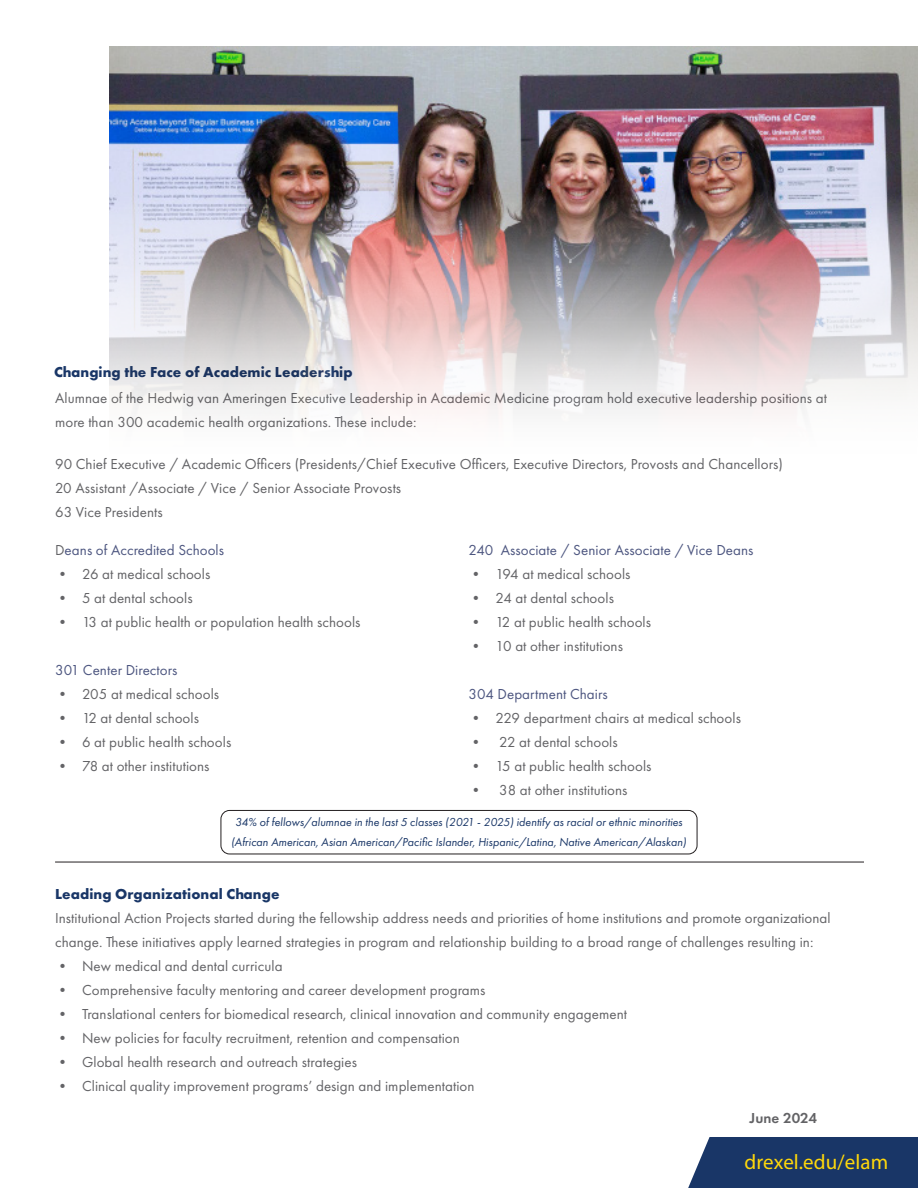
<style>
.page{position:relative;width:918px;height:1188px;background:#fff}
.page>*{position:absolute;margin:0;border:0;box-sizing:border-box;transform-origin:0 0}
.gray_copy{font:21px "Myriad Pro";letter-spacing:.005em;color:#ffd80a}
.gray_copy-2{font:15px/24px "Futura PT";letter-spacing:.005em;color:#636366}
.gray_copy-3{font:15px "Futura PT";letter-spacing:.005em;color:#4d5680}
.gray_copy-4{font:700 15px "Futura PT";letter-spacing:.005em;color:#193667}
.gray_copy-5{font:600 15px "Futura PT";letter-spacing:.005em;color:#636366}
.gray_copy-6{font:italic 12px/19.5px "Futura PT";color:#193667;text-align:center}
.s1{color:#636366}
</style>
<div class="page">
<hr style="left:55px;top:862px;width:809px;height:1px;background:#231f20">
<div style="left:221px;top:810px;width:476px;height:44px;border:1px solid #231f20;border-radius:9px"></div>
<div style="left:688px;top:1137px;width:230px;height:51px;background:#193667"></div>
<img style="left:109px;top:46px;width:809px;height:368px">
<p class="gray_copy-4" style="left:54px;top:362px;width:300px">Changing the Face of Academic Leadership</p>
<p class="gray_copy-2" style="left:55px;top:386px;width:774px">Alumnae of the Hedwig van Ameringen Executive Leadership in Academic Medicine program hold executive leadership positions at more than 300 academic health organizations. These include:</p>
<p class="gray_copy-2" style="left:55px;top:452px;width:729px">90 Chief Executive / Academic Officers (Presidents/Chief Executive Officers, Executive Directors, Provosts and Chancellors)</p>
<p class="gray_copy-2" style="left:55px;top:476px;width:348px">20 Assistant /Associate / Vice / Senior Associate Provosts</p>
<p class="gray_copy-2" style="left:55px;top:500px;width:109px">63 Vice Presidents</p>
<p class="gray_copy-3" style="left:55px;top:541px;width:171px"><span class="s1">D</span>eans of Accredited Schools</p>
<p class="gray_copy-2" style="left:55px;top:562px;width:157px">• 26 at medical schools</p>
<p class="gray_copy-2" style="left:55px;top:586px;width:139px">• 5 at dental schools</p>
<p class="gray_copy-2" style="left:55px;top:610px;width:307px">• 13 at public health or population health schools</p>
<p class="gray_copy-3" style="left:55px;top:661px;width:124px">301 Center Directors</p>
<p class="gray_copy-2" style="left:55px;top:682px;width:166px">• 205 at medical schools</p>
<p class="gray_copy-2" style="left:55px;top:706px;width:145px">• 12 at dental schools</p>
<p class="gray_copy-2" style="left:55px;top:730px;width:178px">• 6 at public health schools</p>
<p class="gray_copy-2" style="left:55px;top:754px;width:156px">• 78 at other institutions</p>
<p class="gray_copy-3" style="left:469px;top:541px;width:287px">240 Associate / Senior Associate / Vice Deans</p>
<p class="gray_copy-2" style="left:469px;top:562px;width:164px">• 194 at medical schools</p>
<p class="gray_copy-2" style="left:469px;top:586px;width:147px">• 24 at dental schools</p>
<p class="gray_copy-2" style="left:469px;top:610px;width:184px">• 12 at public health schools</p>
<p class="gray_copy-2" style="left:469px;top:634px;width:156px">• 10 at other institutions</p>
<p class="gray_copy-3" style="left:469px;top:685px;width:141px">304 Department Chairs</p>
<p class="gray_copy-2" style="left:469px;top:706px;width:274px">• 229 department chairs at medical schools</p>
<p class="gray_copy-2" style="left:469px;top:730px;width:151px">• 22 at dental schools</p>
<p class="gray_copy-2" style="left:469px;top:754px;width:184px">• 15 at public health schools</p>
<p class="gray_copy-2" style="left:469px;top:778px;width:161px">• 38 at other institutions</p>
<p class="gray_copy-6" style="left:231px;top:813px;width:457px">34% of fellows/alumnae in the last 5 classes (2021 - 2025) identify as racial or ethnic minorities (African American, Asian American/Pacific Islander, Hispanic/Latina, Native American/Alaskan)</p>
<p class="gray_copy-4" style="left:55px;top:884px;width:226px">Leading Organizational Change</p>
<p class="gray_copy-2" style="left:55px;top:906px;width:777px">Institutional Action Projects started during the fellowship address needs and priorities of home institutions and promote organizational change. These initiatives apply learned strategies in program and relationship building to a broad range of challenges resulting in:</p>
<p class="gray_copy-2" style="left:55px;top:954px;width:229px">• New medical and dental curricula</p>
<p class="gray_copy-2" style="left:55px;top:978px;width:432px">• Comprehensive faculty mentoring and career development programs</p>
<p class="gray_copy-2" style="left:55px;top:1002px;width:573px">• Translational centers for biomedical research, clinical innovation and community engagement</p>
<p class="gray_copy-2" style="left:55px;top:1026px;width:406px">• New policies for faculty recruitment, retention and compensation</p>
<p class="gray_copy-2" style="left:55px;top:1050px;width:303px">• Global health research and outreach strategies</p>
<p class="gray_copy-2" style="left:55px;top:1074px;width:421px">• Clinical quality improvement programs’ design and implementation</p>
<p class="gray_copy-5" style="left:750px;top:1109px;width:69px">June 2024</p>
<p class="gray_copy" style="left:745px;top:1149px;width:145px">drexel.edu/elam</p>
</div>
